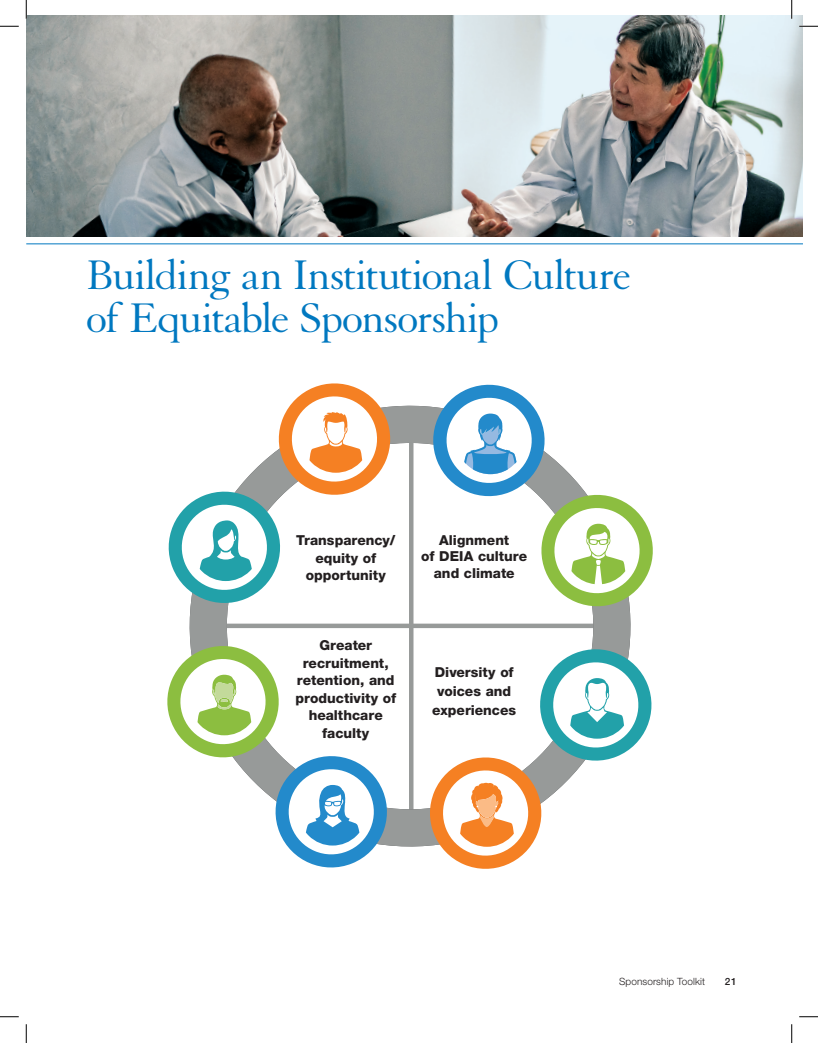
<style>
.page{position:relative;width:818px;height:1043px;background:#fff}
.page>*{position:absolute;margin:0;border:0;box-sizing:border-box;transform-origin:0 0}
.Hed-Section{font:45px/42.5px "Granjon LT Std";letter-spacing:-.035em;color:#0078c0}
.BODY{font:800 13.75px/17.5px "Helvetica Neue LT Std";color:#231f20;text-align:center}
.t1{font:300 10px "Helvetica Neue LT Std";letter-spacing:.01em;color:#231f20}
.t2{font:500 10px "Helvetica Neue LT Std";color:#231f20}
</style>
<div class="page">
<img style="left:26px;top:15px;width:776px;height:221px">
<hr style="left:26px;top:243px;width:776px;height:1px;background:#0078c0">
<svg style="left:167px;top:383px;width:486px;height:486px"></svg>
<svg style="left:0;top:25px;width:19px;height:2px"></svg>
<svg style="left:799px;top:25px;width:19px;height:2px"></svg>
<svg style="left:0;top:1016px;width:19px;height:1px"></svg>
<svg style="left:799px;top:1016px;width:19px;height:1px"></svg>
<svg style="left:25px;top:0;width:2px;height:19px"></svg>
<svg style="left:25px;top:1024px;width:2px;height:18px"></svg>
<svg style="left:790px;top:0;width:2px;height:19px"></svg>
<svg style="left:791px;top:1024px;width:1px;height:18px"></svg>
<p class="Hed-Section" style="left:86px;top:255px;width:546px">Building an Institutional Culture of Equitable Sponsorship</p>
<p class="BODY" style="left:296px;top:531px;width:100px">Transparency/ equity of opportunity</p>
<p class="BODY" style="left:421px;top:532px;width:107px;line-height:16.2px">Alignment<br>of DEIA culture and climate</p>
<p class="BODY" style="left:295px;top:636px;width:102px">Greater recruitment, retention, and productivity of healthcare faculty</p>
<p class="BODY" style="left:432px;top:663px;width:85px;line-height:18.8px">Diversity of voices and experiences</p>
<p class="t1" style="left:619px;top:975px;width:88px">Sponsorship Toolkit</p>
<p class="t2" style="left:725px;top:975px;width:13px">21</p>
</div>
